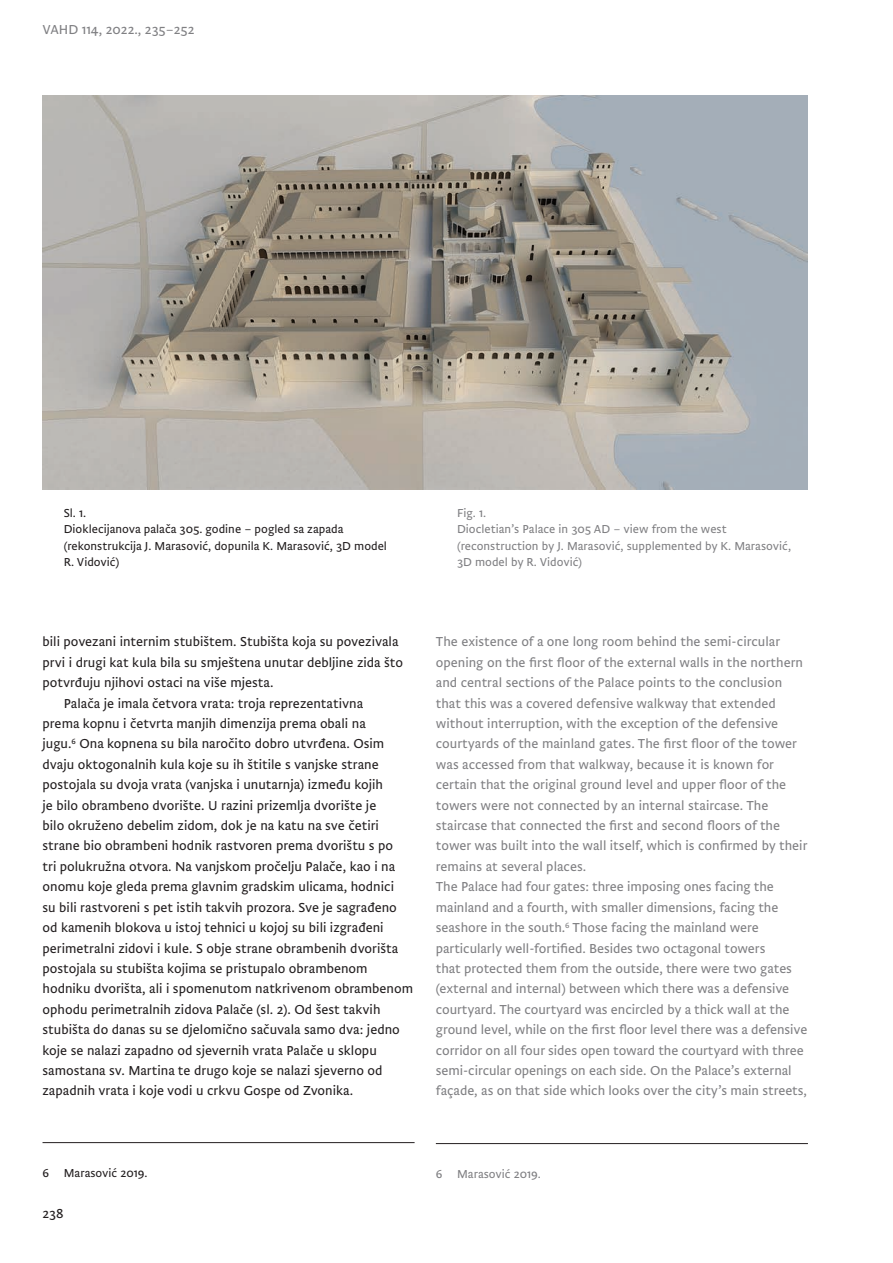
<style>
.page{position:relative;width:893px;height:1263px;background:#fff}
.page>*{position:absolute;margin:0;border:0;box-sizing:border-box;transform-origin:0 0}
.t1{font:300 13.5px/20.4px "Brioni Sans Pro";letter-spacing:-.005em;color:#808083}
.t2{font:300 13.5px/20.4px "Brioni Sans Pro";color:#231f20}
.fusnota_ENG{font:300 12px/16.5px "Brioni Sans Pro";color:#808083}
.fusnota{font:300 12px/16.5px "Brioni Sans Pro";color:#231f20}
.legendaENG{font:300 12px "Brioni Sans Pro";color:#808083}
.legendaHRV{font:300 12px "Brioni Sans Pro";color:#231f20}
</style>
<div class="page">
<hr style="left:43px;top:1142px;width:372px;height:1px;background:#231f20">
<hr style="left:436px;top:1143px;width:372px;height:1px;background:#231f20">
<img style="left:43px;top:95px;width:765px;height:394px">
<p class="t1" style="left:43px;top:19px;width:153px">VAHD 114, 2022., 235–252</p>
<p class="legendaHRV" style="left:64px;top:504px;width:24px">Sl. 1.</p>
<p class="fusnota" style="left:64px;top:520px;width:325px">Dioklecijanova palača 305. godine – pogled sa zapada (rekonstrukcija J. Marasović, dopunila K. Marasović, 3D model<br>R. Vidović)</p>
<p class="legendaENG" style="left:457px;top:504px;width:31px">Fig. 1.</p>
<p class="fusnota_ENG" style="left:457px;top:520px;width:335px">Diocletian’s Palace in 305 AD – view from the west (reconstruction by J. Marasović, supplemented by K. Marasović,<br>3D model by R. Vidović)</p>
<p class="t2" style="left:43px;top:631px;width:362px">bili povezani internim stubištem. Stubišta koja su povezivala prvi i drugi kat kula bila su smještena unutar debljine zida što potvrđuju njihovi ostaci na više mjesta.</p>
<p class="t2" style="left:43px;top:692px;width:372px;text-indent:21px">Palača je imala četvora vrata: troja reprezentativna<br>prema kopnu i četvrta manjih dimenzija prema obali na<br>jugu.<sup>6</sup> Ona kopnena su bila naročito dobro utvrđena. Osim dvaju oktogonalnih kula koje su ih štitile s vanjske strane postojala su dvoja vrata (vanjska i unutarnja) između kojih<br>je bilo obrambeno dvorište. U razini prizemlja dvorište je<br>bilo okruženo debelim zidom, dok je na katu na sve četiri strane bio obrambeni hodnik rastvoren prema dvorištu s po<br>tri polukružna otvora. Na vanjskom pročelju Palače, kao i na onomu koje gleda prema glavnim gradskim ulicama, hodnici<br>su bili rastvoreni s pet istih takvih prozora. Sve je sagrađeno od kamenih blokova u istoj tehnici u kojoj su bili izgrađeni perimetralni zidovi i kule. S obje strane obrambenih dvorišta postojala su stubišta kojima se pristupalo obrambenom hodniku dvorišta, ali i spomenutom natkrivenom obrambenom ophodu perimetralnih zidova Palače (sl. 2). Od šest takvih stubišta do danas su se djelomično sačuvala samo dva: jedno koje se nalazi zapadno od sjevernih vrata Palače u sklopu samostana sv. Martina te drugo koje se nalazi sjeverno od zapadnih vrata i koje vodi u crkvu Gospe od Zvonika.</p>
<p class="t1" style="left:436px;top:631px;width:373px">The existence of a one long room behind the semi-circular opening on the first floor of the external walls in the northern and central sections of the Palace points to the conclusion that this was a covered defensive walkway that extended without interruption, with the exception of the defensive courtyards of the mainland gates. The first floor of the tower was accessed from that walkway, because it is known for certain that the original ground level and upper floor of the towers were not connected by an internal staircase. The staircase that connected the first and second floors of the tower was built into the wall itself, which is confirmed by their remains at several places.</p>
<p class="t1" style="left:436px;top:876px;width:373px">The Palace had four gates: three imposing ones facing the mainland and a fourth, with smaller dimensions, facing the seashore in the south.<sup>6</sup> Those facing the mainland were particularly well-fortified. Besides two octagonal towers<br>that protected them from the outside, there were two gates (external and internal) between which there was a defensive courtyard. The courtyard was encircled by a thick wall at the ground level, while on the first floor level there was a defensive corridor on all four sides open toward the courtyard with three semi-circular openings on each side. On the Palace’s external façade, as on that side which looks over the city’s main streets,</p>
<p class="fusnota" style="left:43px;top:1164px;width:107px">6 Marasović 2019.</p>
<p class="t2" style="left:43px;top:1202px;width:23px">238</p>
<p class="fusnota_ENG" style="left:436px;top:1165px;width:107px">6 Marasović 2019.</p>
</div>
